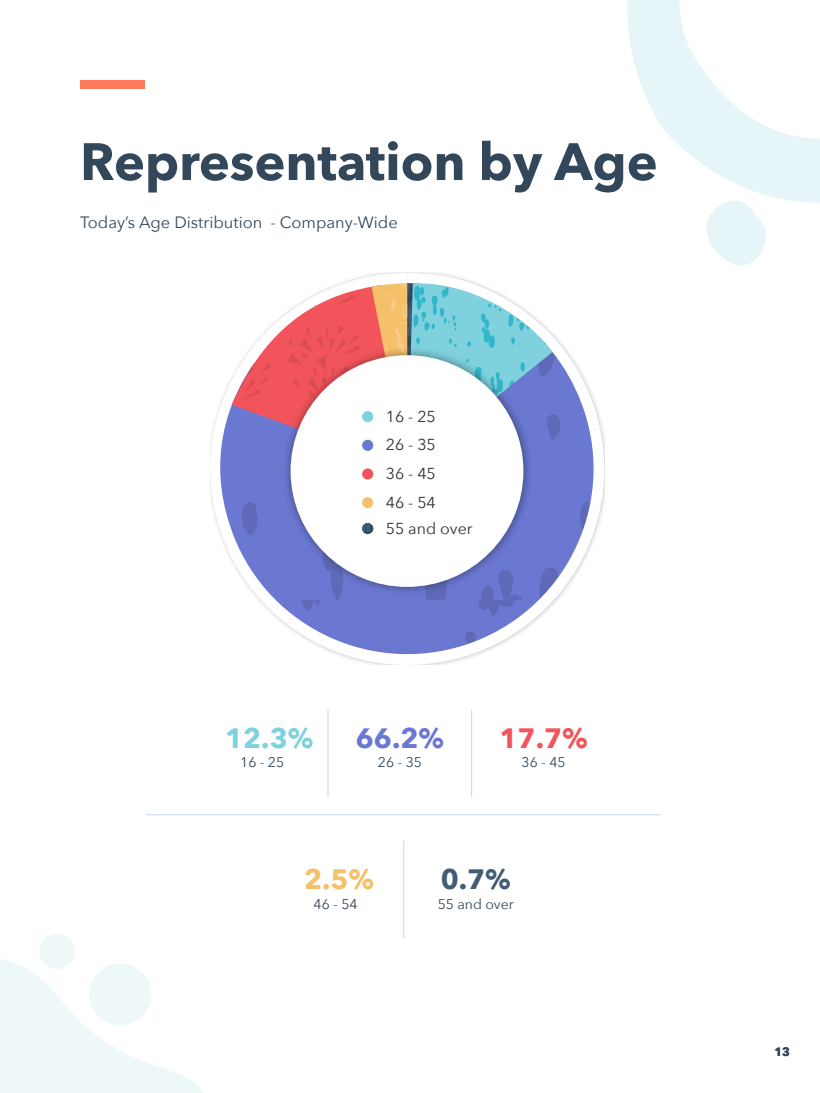
<style>
.page{position:relative;width:820px;height:1093px;background:#fff}
.page>*{position:absolute;margin:0;border:0;box-sizing:border-box;transform-origin:0 0}
.t1{font:700 52px "Avenir Next";color:#33475b}
.t2{font:700 27.96px "Avenir Next";color:#7fd1de}
.t3{font:700 27.96px "Avenir Next";color:#6a78d1}
.t4{font:700 27.96px "Avenir Next";color:#f2545b}
.t5{font:700 27.96px "Avenir Next";color:#f5c06a}
.t6{font:700 27.96px "Avenir Next";color:#415c76}
.t7{font:16.4px "Avenir Next";color:#33475b}
.t8{font:15.88px/28.6px "Avenir Next";color:#333;text-align:justify}
.t9{font:14px "Avenir Next";color:#33475b}
.t10{font:700 12px "Avenir Next";color:#33475b}
</style>
<div class="page">
<svg style="left:627px;top:0;width:192px;height:203px"></svg>
<svg style="left:705px;top:199px;width:65px;height:67px"></svg>
<svg style="left:210px;top:379px;width:394px;height:286px"></svg>
<svg style="left:231px;top:273px;width:368px;height:196px"></svg>
<img style="left:278px;top:342px;width:259px;height:258px">
<div style="left:290px;top:355px;width:233px;height:232px;background:#fff;border-radius:50%"></div>
<div style="left:362px;top:411px;width:11px;height:11px;background:#7fd1de;border-radius:50%"></div>
<div style="left:362px;top:440px;width:11px;height:11px;background:#6a78d1;border-radius:50%"></div>
<div style="left:362px;top:468px;width:11px;height:11px;background:#f2545b;border-radius:50%"></div>
<div style="left:362px;top:497px;width:11px;height:11px;background:#f5c06a;border-radius:50%"></div>
<svg style="left:362px;top:523px;width:11px;height:11px"></svg>
<hr style="left:327px;top:709px;width:1px;height:88px;background:#cbd6e2">
<hr style="left:146px;top:814px;width:514px;height:1px;background:#cbd6e2">
<hr style="left:471px;top:709px;width:1px;height:88px;background:#cbd6e2">
<hr style="left:403px;top:840px;width:1px;height:98px;background:#cbd6e2">
<svg style="left:0;top:959px;width:203px;height:134px"></svg>
<div style="left:89px;top:963px;width:62px;height:62px;background:#eff8f9;border-radius:50%"></div>
<div style="left:39px;top:934px;width:36px;height:35px;background:#eff8f9;border-radius:50%"></div>
<div style="left:80px;top:80px;width:65px;height:8px;background:#ff7a59"></div>
<h1 class="t1" style="left:80px;top:117px;width:579px">Representation by Age</h1>
<p class="t7" style="left:80px;top:208px;width:319px">Today’s Age Distribution - Company-Wide</p>
<p class="t8" style="left:385px;top:401px;width:52px">16 - 25<br>26 - 35<br>36 - 45<br>46 - 54</p>
<p class="t8" style="left:385px;top:513px;width:88px">55 and over</p>
<h2 class="t2" style="left:225px;top:713px;width:90px">12.3%</h2>
<p class="t9" style="left:240px;top:750px;width:45px">16 - 25</p>
<h2 class="t3" style="left:356px;top:713px;width:90px">66.2%</h2>
<p class="t9" style="left:378px;top:750px;width:45px">26 - 35</p>
<h2 class="t4" style="left:499px;top:713px;width:90px">17.7%</h2>
<p class="t9" style="left:521px;top:750px;width:45px">36 - 45</p>
<h2 class="t5" style="left:304px;top:855px;width:71px">2.5%</h2>
<p class="t9" style="left:313px;top:892px;width:45px">46 - 54</p>
<h2 class="t6" style="left:440px;top:855px;width:71px">0.7%</h2>
<p class="t9" style="left:437px;top:892px;width:78px">55 and over</p>
<p class="t10" style="left:774px;top:1042px;width:17px">13</p>
</div>
